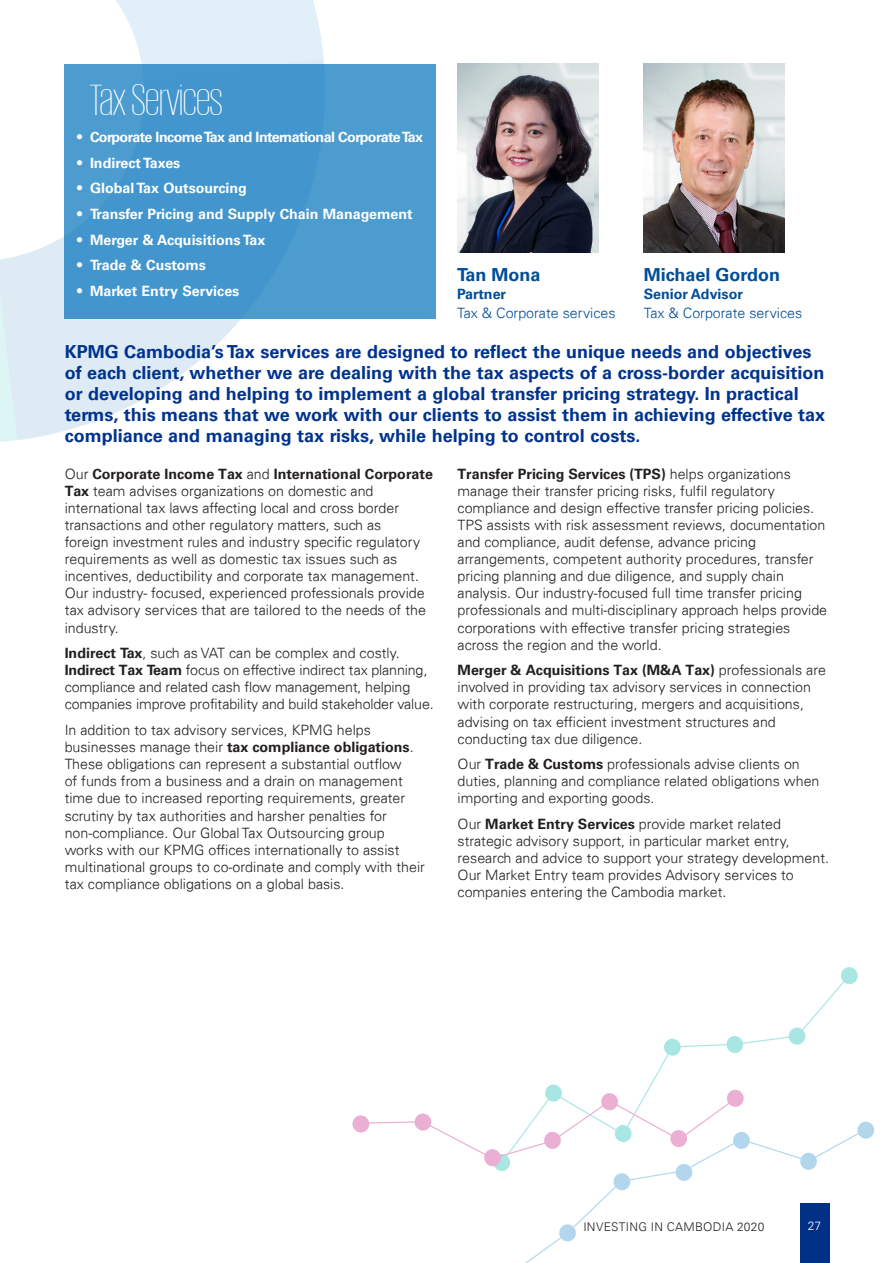
<style>
.page{position:relative;width:893px;height:1263px;background:#fff}
.page>*{position:absolute;margin:0;border:0;box-sizing:border-box;transform-origin:0 0}
.bold{font:200 45px "KPMG";letter-spacing:-.01em;color:#fff}
.CB_-_inside___body{font:700 18px/21px "Univers 65";color:#00338d}
.Headline{font:700 18px "Univers 65";color:#014d97}
.content{font:300 14.25px/17.1px "Univers 45";color:#231f20}
.t1{font:700 14.25px "Univers 65";color:#fff}
.t2{font:700 14.25px "Univers 65";letter-spacing:-.04em;color:#fff}
.Headline-2{font:300 14.25px "Univers 45";color:#014d97}
.Headline-3{font:700 14.25px "Univers 65";color:#014d97}
.t3{font:300 12px "Univers 45";letter-spacing:.025em;color:#231f20}
.t4{font:300 12px "VNI Univers 45";color:#fff}
.s1{font-family:"Univers 65";font-weight:700}
</style>
<div class="page">
<svg style="left:116px;top:0;width:208px;height:58px;background:#e3f0f8"></svg>
<svg style="left:0;top:58px;width:332px;height:382px"></svg>
<div style="left:65px;top:64px;width:371px;height:254px;background:#4396cd"></div>
<img style="left:644px;top:64px;width:140px;height:189px">
<img style="left:457px;top:64px;width:137px;height:189px">
<svg style="left:841px;top:967px;width:17px;height:17px"></svg>
<svg style="left:651px;top:973px;width:200px;height:110px"></svg>
<svg style="left:858px;top:1121px;width:17px;height:18px"></svg>
<svg style="left:525px;top:1128px;width:343px;height:135px"></svg>
<svg style="left:352px;top:1083px;width:398px;height:108px"></svg>
<div style="left:800px;top:1203px;width:30px;height:60px;background:#003186"></div>
<p class="bold" style="left:89px;top:78px;width:135px">Tax Services</p>
<p class="t2" style="left:77px;top:129px;width:347px">• Corporate Income Tax and International Corporate Tax</p>
<p class="t1" style="left:77px;top:154px;width:105px">• Indirect Taxes</p>
<p class="t1" style="left:77px;top:180px;width:171px">• Global Tax Outsourcing</p>
<p class="t1" style="left:77px;top:206px;width:337px">• Transfer Pricing and Supply Chain Management</p>
<p class="t1" style="left:77px;top:231px;width:190px">• Merger &amp; Acquisitions Tax</p>
<p class="t1" style="left:77px;top:257px;width:130px">• Trade &amp; Customs</p>
<p class="t1" style="left:77px;top:282px;width:164px">• Market Entry Services</p>
<p class="Headline" style="left:457px;top:264px;width:85px">Tan Mona</p>
<p class="Headline-3" style="left:457px;top:286px;width:51px">Partner</p>
<p class="Headline-2" style="left:457px;top:304px;width:160px">Tax &amp; Corporate services</p>
<p class="Headline" style="left:644px;top:264px;width:138px">Michael Gordon</p>
<p class="Headline-3" style="left:644px;top:286px;width:101px">Senior Advisor</p>
<p class="Headline-2" style="left:644px;top:304px;width:160px">Tax &amp; Corporate services</p>
<p class="CB_-_inside___body" style="left:65px;top:342px;width:762px">KPMG Cambodia’s Tax services are designed to reflect the unique needs and objectives of each client, whether we are dealing with the tax aspects of a cross-border acquisition or developing and helping to implement a global transfer pricing strategy. In practical terms, this means that we work with our clients to assist them in achieving effective tax compliance and managing tax risks, while helping to control costs.</p>
<p class="content" style="left:65px;top:465px;width:370px">Our <span class="s1">Corporate Income Tax</span> and <span class="s1">International Corporate Tax</span> team advises organizations on domestic and international tax laws affecting local and cross border transactions and other regulatory matters, such as<br>foreign investment rules and industry specific regulatory requirements as well as domestic tax issues such as incentives, deductibility and corporate tax management.<br>Our industry- focused, experienced professionals provide tax advisory services that are tailored to the needs of the industry.</p>
<p class="content" style="left:65px;top:644px;width:371px"><span class="s1">Indirect Tax</span>, such as VAT can be complex and costly.<br><span class="s1">Indirect Tax Team</span> focus on effective indirect tax planning, compliance and related cash flow management, helping companies improve profitability and build stakeholder value.</p>
<p class="content" style="left:65px;top:721px;width:362px">In addition to tax advisory services, KPMG helps businesses manage their <span class="s1">tax compliance obligations</span>.<br>These obligations can represent a substantial outflow<br>of funds from a business and a drain on management time due to increased reporting requirements, greater scrutiny by tax authorities and harsher penalties for non-compliance. Our Global Tax Outsourcing group works with our KPMG offices internationally to assist multinational groups to co-ordinate and comply with their tax compliance obligations on a global basis.</p>
<p class="content" style="left:458px;top:465px;width:371px"><span class="s1">Transfer Pricing Services (TPS)</span> helps organizations manage their transfer pricing risks, fulfil regulatory compliance and design effective transfer pricing policies.<br>TPS assists with risk assessment reviews, documentation and compliance, audit defense, advance pricing arrangements, competent authority procedures, transfer pricing planning and due diligence, and supply chain analysis. Our industry-focused full time transfer pricing professionals and multi-disciplinary approach helps provide corporations with effective transfer pricing strategies across the region and the world.</p>
<p class="content" style="left:458px;top:662px;width:370px"><span class="s1">Merger &amp; Acquisitions Tax (M&amp;A Tax)</span> professionals are involved in providing tax advisory services in connection with corporate restructuring, mergers and acquisitions, advising on tax efficient investment structures and conducting tax due diligence.</p>
<p class="content" style="left:458px;top:756px;width:363px">Our <span class="s1">Trade &amp; Customs</span> professionals advise clients on duties, planning and compliance related obligations when importing and exporting goods.</p>
<p class="content" style="left:458px;top:815px;width:373px">Our <span class="s1">Market Entry Services</span> provide market related strategic advisory support, in particular market entry, research and advice to support your strategy development.<br>Our Market Entry team provides Advisory services to companies entering the Cambodia market.</p>
<p class="t3" style="left:583px;top:1219px;width:183px">INVESTING IN CAMBODIA 2020</p>
<p class="t4" style="left:808px;top:1217px;width:15px">27</p>
</div>
